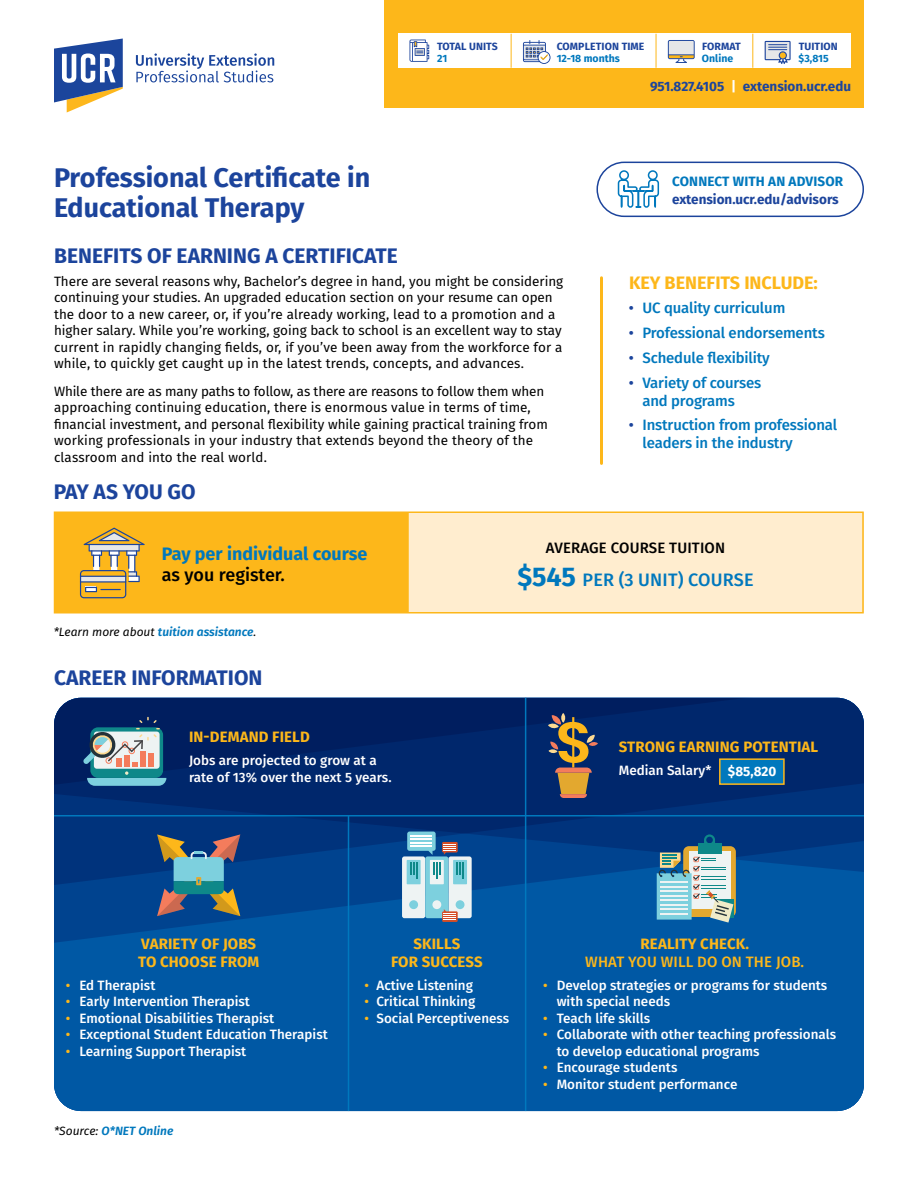
<style>
.page{position:relative;width:918px;height:1188px;background:#fff}
.page>*{position:absolute;margin:0;border:0;box-sizing:border-box;transform-origin:0 0}
.t1{font:700 27px/30px "Fira Sans";color:#1c449c}
.t2{font:700 21px "Fira Sans";color:#1c449c}
.t3{font:700 21px "Fira Sans";letter-spacing:-.02em;color:#1c449c}
.t4{font:700 18px "Fira Sans";color:#0078bd}
.t5{font:500 18px "Fira Sans";letter-spacing:.01em;color:#0078bd}
.t6{font:700 18px "Fira Sans";color:#fdb71a}
.t7{font:500 18px "Fira Sans";color:#000}
.t8{font:500 15px/18px "Fira Sans";letter-spacing:-.01em;color:#0078bd}
.t9{font:700 15px/18px "Fira Sans";letter-spacing:.01em;color:#fdb71a;text-align:center}
.t10{font:500 15px "Fira Sans";letter-spacing:.01em;color:#fdb71a}
.t11{font:500 15px "Fira Sans";letter-spacing:.01em;color:#000}
.t12{font:13.5px/16.5px "Fira Sans";color:#000}
.t13{font:500 13.5px/16.5px "Fira Sans";color:#fff}
.t14{font:700 13.5px "Fira Sans";color:#1c449c}
.t15{font:700 13.5px "Fira Sans";letter-spacing:.01em;color:#0078bd}
.t16{font:italic 600 12px "Fira Sans";color:#0078bd}
.t17{font:700 10.5px "Fira Sans";letter-spacing:.01em;color:#1c449c}
.t18{font:700 10.5px "Fira Sans";color:#0078bd}
.s1{color:#fff}
.s2{color:#1c449c}
.s3{font-weight:400;color:#000}
.s4{font-weight:700;font-size:27px}
.s5{font-weight:700}
.s6{color:#fdb71a}
</style>
<div class="page">
<hr style="left:600px;top:278px;width:3px;height:185px;background:#fdb71a">
<svg style="left:136px;top:53px;width:138px;height:29px"></svg>
<svg style="left:54px;top:39px;width:69px;height:73px"></svg>
<div style="left:385px;top:0;width:479px;height:108px;background:#fdb71a"></div>
<div style="left:398px;top:34px;width:452px;height:34px;background:#fff"></div>
<svg style="left:765px;top:41px;width:26px;height:23px"></svg>
<svg style="left:668px;top:40px;width:27px;height:23px"></svg>
<svg style="left:410px;top:40px;width:19px;height:22px"></svg>
<hr style="left:511px;top:34px;width:1px;height:34px;background:#fdb71a">
<hr style="left:656px;top:34px;width:1px;height:34px;background:#fdb71a">
<hr style="left:752px;top:34px;width:1px;height:34px;background:#fdb71a">
<svg style="left:523px;top:40px;width:28px;height:24px"></svg>
<div style="left:54px;top:946px;width:810px;height:165px;background:#0058a4"></div>
<svg style="left:54px;top:788px;width:810px;height:158px;background:#00408a"></svg>
<svg style="left:54px;top:698px;width:810px;height:90px;background:#012467"></svg>
<hr style="left:54px;top:815px;width:810px;height:2px;background:#0078bd">
<hr style="left:348px;top:815px;width:1px;height:296px;background:#0078bd">
<hr style="left:525px;top:698px;width:1px;height:413px;background:#0078bd">
<div style="left:719px;top:758px;width:66px;height:27px;background:#0078bd;border:2px solid #fdb71a"></div>
<div style="left:402px;top:856px;width:23px;height:62px;background:#eef3f3;border-radius:2px"></div>
<div style="left:407px;top:860px;width:14px;height:24px;background:#7dd0de"></div>
<div style="left:409px;top:900px;width:9px;height:9px;background:#7dd0de;border-radius:50%"></div>
<svg style="left:410px;top:863px;width:7px;height:16px"></svg>
<div style="left:448px;top:856px;width:24px;height:62px;background:#eef3f3;border-radius:2px"></div>
<div style="left:453px;top:860px;width:14px;height:24px;background:#7dd0de"></div>
<div style="left:456px;top:900px;width:9px;height:9px;background:#7dd0de;border-radius:50%"></div>
<svg style="left:456px;top:863px;width:8px;height:16px"></svg>
<div style="left:425px;top:856px;width:23px;height:62px;background:#7dd0de;border-radius:2px"></div>
<div style="left:430px;top:860px;width:14px;height:24px;background:#eef3f3"></div>
<div style="left:432px;top:900px;width:9px;height:9px;background:#eef3f3;border-radius:50%"></div>
<svg style="left:433px;top:863px;width:7px;height:16px"></svg>
<svg style="left:407px;top:832px;width:29px;height:23px"></svg>
<svg style="left:442px;top:909px;width:16px;height:13px"></svg>
<svg style="left:442px;top:842px;width:16px;height:13px"></svg>
<svg style="left:157px;top:834px;width:83px;height:82px;background:#567481"></svg>
<svg style="left:83px;top:717px;width:83px;height:69px;background:#6e909f"></svg>
<svg style="left:548px;top:713px;width:50px;height:85px;background:#685e53"></svg>
<div style="left:55px;top:512px;width:353px;height:101px;background:#fdb71a"></div>
<div style="left:408px;top:512px;width:455px;height:101px;background:#ffedcf"></div>
<hr style="left:408px;top:512px;width:456px;height:1px;background:#fdb71a">
<hr style="left:862px;top:513px;width:2px;height:99px;background:#fdb71a">
<hr style="left:408px;top:612px;width:456px;height:2px;background:#fdb71a">
<hr style="left:54px;top:512px;width:354px;height:1px;background:#fdb71a">
<hr style="left:54px;top:513px;width:1px;height:99px;background:#fdb71a">
<hr style="left:407px;top:513px;width:2px;height:99px;background:#fdb71a">
<hr style="left:54px;top:612px;width:354px;height:2px;background:#fdb71a">
<svg style="left:80px;top:528px;width:65px;height:70px"></svg>
<svg style="left:683px;top:846px;width:53px;height:71px"></svg>
<div style="left:698px;top:844px;width:23px;height:10px;background:#0e8889"></div>
<svg style="left:704px;top:834px;width:11px;height:10px"></svg>
<div style="left:715px;top:899px;width:19px;height:19px;background:#0e8889"></div>
<svg style="left:657px;top:853px;width:76px;height:70px;background:#a7c5c2"></svg>
<div style="left:596px;top:162px;width:268px;height:55px;border:2px solid #1c449c;border-radius:27px"></div>
<svg style="left:617px;top:170px;width:43px;height:38px"></svg>
<h1 class="t1" style="left:54px;top:161px;width:318px">Professional Certificate in<br>Educational Therapy</h1>
<p class="t17" style="left:437px;top:37px;width:62px">TOTAL UNITS</p>
<p class="t18" style="left:437px;top:49px;width:12px">21</p>
<p class="t17" style="left:557px;top:37px;width:89px">COMPLETION TIME</p>
<p class="t18" style="left:557px;top:49px;width:65px">12-18 months</p>
<p class="t17" style="left:702px;top:37px;width:40px">FORMAT</p>
<p class="t18" style="left:702px;top:49px;width:33px">Online</p>
<p class="t17" style="left:799px;top:37px;width:41px">TUITION</p>
<p class="t18" style="left:799px;top:49px;width:32px">$3,815</p>
<p class="t14" style="left:650px;top:75px;width:203px">951.827.4105 <span class="s1">|</span> extension.ucr.edu</p>
<p class="t15" style="left:672px;top:170px;width:173px">CONNECT WITH AN ADVISOR</p>
<p class="t14" style="left:672px;top:188px;width:168px">extension.ucr.edu/advisors</p>
<h2 class="t2" style="left:54px;top:238px;width:345px">BENEFITS OF EARNING A CERTIFICATE</h2>
<p class="t12" style="left:54px;top:273px;width:511px">There are several reasons why, Bachelor’s degree in hand, you might be considering continuing your studies. An upgraded education section on your resume can open the door to a new career, or, if you’re already working, lead to a promotion and a higher salary. While you’re working, going back to school is an excellent way to stay current in rapidly changing fields, or, if you’ve been away from the workforce for a while, to quickly get caught up in the latest trends, concepts, and advances.</p>
<p class="t12" style="left:54px;top:382px;width:495px">While there are as many paths to follow, as there are reasons to follow them when approaching continuing education, there is enormous value in terms of time, financial investment, and personal flexibility while gaining practical training from working professionals in your industry that extends beyond the theory of the classroom and into the real world.</p>
<h2 class="t3" style="left:54px;top:474px;width:143px">PAY AS YOU GO</h2>
<h3 class="t6" style="left:629px;top:267px;width:190px">KEY BENEFITS INCLUDE:</h3>
<p class="t8" style="left:629px;top:298px;width:158px"><span class="s2">•</span> UC quality curriculum</p>
<p class="t8" style="left:629px;top:323px;width:197px"><span class="s2">•</span> Professional endorsements</p>
<p class="t8" style="left:629px;top:348px;width:142px"><span class="s2">•</span> Schedule flexibility</p>
<p class="t8" style="left:642px;top:373px;width:120px;text-indent:-14px"><span class="s2">•</span> Variety of courses and programs</p>
<p class="t8" style="left:642px;top:415px;width:196px;text-indent:-14px"><span class="s2">•</span> Instruction from professional leaders in the industry</p>
<h3 class="t4" style="left:162px;top:539px;width:207px">Pay per individual course</h3>
<h3 class="t7" style="left:162px;top:561px;width:125px">as you register.</h3>
<p class="t16" style="left:54px;top:622px;width:204px"><span class="s3">*Learn more about</span> tuition assistance<span class="s3">.</span></p>
<h2 class="t2" style="left:54px;top:660px;width:210px">CAREER INFORMATION</h2>
<p class="t9" style="left:189px;top:727px;width:122px">IN-DEMAND FIELD</p>
<p class="t13" style="left:189px;top:752px;width:204px">Jobs are projected to grow at a rate of 13% over the next 5 years.</p>
<p class="t11" style="left:546px;top:536px;width:181px">AVERAGE COURSE TUITION</p>
<h3 class="t5" style="left:517px;top:565px;width:238px"><span class="s4">$545</span> PER (3 UNIT) COURSE</h3>
<p class="t9" style="left:619px;top:737px;width:201px">STRONG EARNING POTENTIAL</p>
<p class="t13" style="left:619px;top:762px;width:159px">Median Salary* <span class="s5">$85,820</span></p>
<p class="t9" style="left:138px;top:933px;width:122px;text-align:left">VARIETY OF JOBS<br>TO CHOOSE FROM</p>
<p class="t13" style="left:66px;top:976px;width:91px"><span class="s6">•</span> Ed Therapist</p>
<p class="t13" style="left:66px;top:993px;width:186px"><span class="s6">•</span> Early Intervention Therapist</p>
<p class="t13" style="left:66px;top:1009px;width:210px"><span class="s6">•</span> Emotional Disabilities Therapist</p>
<p class="t13" style="left:66px;top:1026px;width:263px"><span class="s6">•</span> Exceptional Student Education Therapist</p>
<p class="t13" style="left:66px;top:1042px;width:182px"><span class="s6">•</span> Learning Support Therapist</p>
<p class="t16" style="left:54px;top:1121px;width:121px"><span class="s3">*Source:</span> O*NET Online</p>
<p class="t9" style="left:391px;top:933px;width:93px">SKILLS<br>FOR SUCCESS</p>
<p class="t13" style="left:364px;top:976px;width:110px"><span class="s6">•</span> Active Listening</p>
<p class="t13" style="left:364px;top:993px;width:112px"><span class="s6">•</span> Critical Thinking</p>
<p class="t13" style="left:364px;top:1009px;width:146px"><span class="s6">•</span> Social Perceptiveness</p>
<p class="t9" style="left:641px;top:933px;width:110px">REALITY CHECK.</p>
<p class="t10" style="left:585px;top:949px;width:220px">WHAT YOU WILL DO ON THE JOB.</p>
<p class="t13" style="left:557px;top:976px;width:272px;text-indent:-14px"><span class="s6">•</span> Develop strategies or programs for students with special needs</p>
<p class="t13" style="left:543px;top:1009px;width:109px"><span class="s6">•</span> Teach life skills</p>
<p class="t13" style="left:557px;top:1026px;width:281px;text-indent:-14px"><span class="s6">•</span> Collaborate with other teaching professionals to develop educational programs</p>
<p class="t13" style="left:543px;top:1059px;width:136px"><span class="s6">•</span> Encourage students</p>
<p class="t13" style="left:543px;top:1075px;width:196px"><span class="s6">•</span> Monitor student performance</p>
</div>
